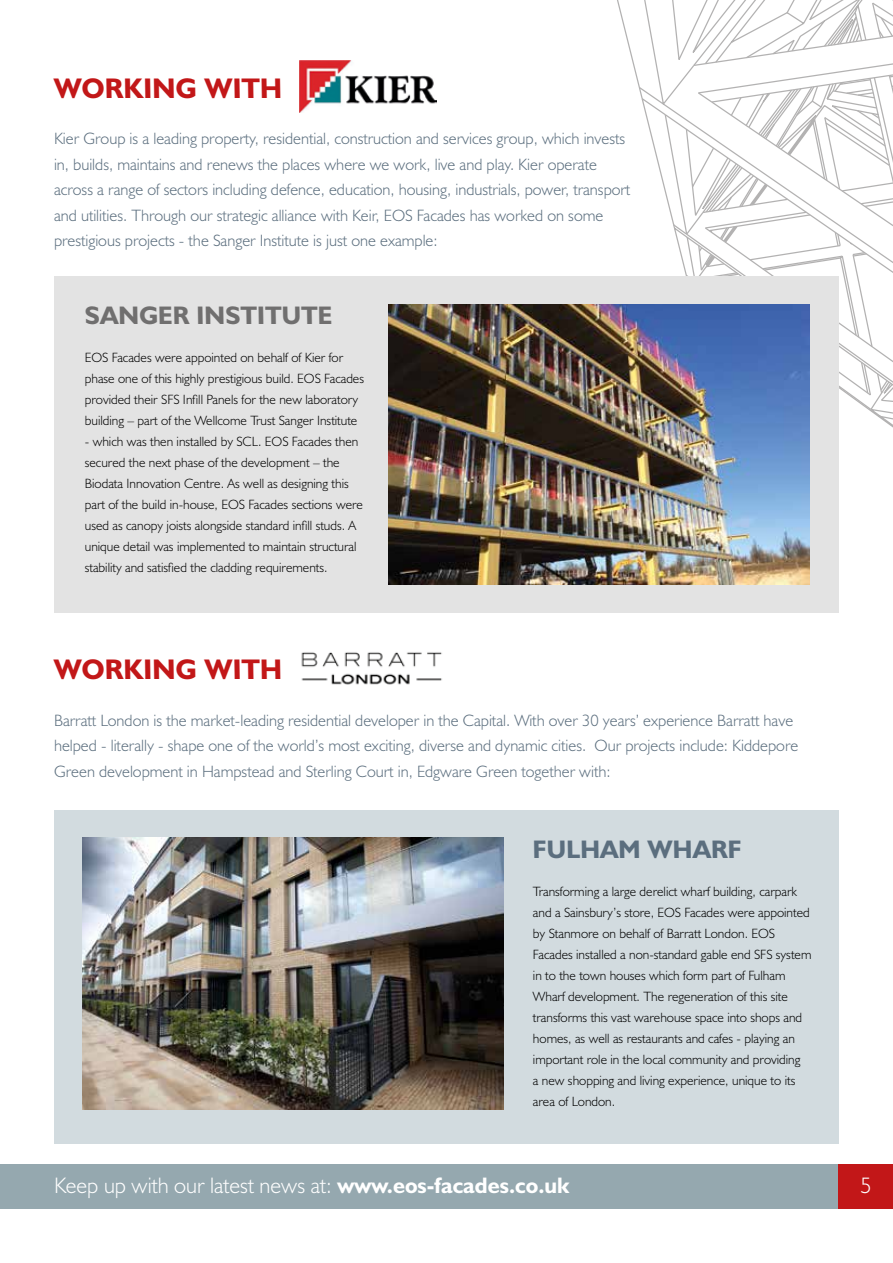
<style>
.page{position:relative;width:893px;height:1263px;background:#fff}
.page>*{position:absolute;margin:0;border:0;box-sizing:border-box;transform-origin:0 0}
.t1{font:700 28.5px "Humanist 521 BT";color:#c21718}
.t2{font:700 25.5px "Humanist 521 BT";color:#706f6f}
.t3{font:700 25.5px "Humanist 521 BT";color:#5b6e7e}
.t4{font:300 22.5px "Humanist 521 BT";color:#fff}
.t5{font:300 16.5px/25.5px "Humanist 521 BT";color:#5b6e7e}
.t6{font:300 13.5px/21px "Humanist 521 BT";color:#000}
.s1{font-weight:700}
</style>
<div class="page">
<div style="left:0;top:1164px;width:893px;height:45px;background:#95a8af"></div>
<div style="left:839px;top:1164px;width:54px;height:45px;background:#c21718"></div>
<svg style="left:617px;top:0;width:276px;height:428px"></svg>
<svg style="left:663px;top:0;width:230px;height:424px"></svg>
<svg style="left:700px;top:0;width:193px;height:423px"></svg>
<div style="left:54px;top:810px;width:785px;height:334px;background:#d2dbdf"></div>
<img style="left:82px;top:838px;width:422px;height:272px">
<img style="left:299px;top:61px;width:138px;height:51px">
<div style="left:54px;top:276px;width:785px;height:337px;background:#e3e3e3"></div>
<img style="left:388px;top:304px;width:421px;height:281px">
<img style="left:301px;top:652px;width:141px;height:33px">
<h1 class="t1" style="left:54px;top:71px;width:230px">WORKING WITH</h1>
<p class="t5" style="left:54px;top:126px;width:578px">Kier Group is a leading property, residential, construction and services group, which invests in, builds, maintains and renews the places where we work, live and play. Kier operate across a range of sectors including defence, education, housing, industrials, power, transport and utilities. Through our strategic alliance with Keir, EOS Facades has worked on some prestigious projects - the Sanger Institute is just one example:</p>
<h2 class="t2" style="left:85px;top:299px;width:250px">SANGER INSTITUTE</h2>
<p class="t6" style="left:85px;top:346px;width:281px">EOS Facades were appointed on behalf of Kier for phase one of this highly prestigious build. EOS Facades provided their SFS Infill Panels for the new laboratory building – part of the Wellcome Trust Sanger Institute</p>
<p class="t6" style="left:85px;top:430px;width:280px">- which was then installed by SCL. EOS Facades then secured the next phase of the development – the Biodata Innovation Centre. As well as designing this part of the build in-house, EOS Facades sections were used as canopy joists alongside standard infill studs. A unique detail was implemented to maintain structural stability and satisfied the cladding requirements.</p>
<h1 class="t1" style="left:54px;top:652px;width:230px">WORKING WITH</h1>
<p class="t5" style="left:54px;top:707px;width:746px">Barratt London is the market-leading residential developer in the Capital. With over 30 years’ experience Barratt have helped - literally - shape one of the world’s most exciting, diverse and dynamic cities. Our projects include: Kiddepore<br>Green development in Hampstead and Sterling Court in, Edgware Green together with:</p>
<h2 class="t3" style="left:533px;top:833px;width:211px">FULHAM WHARF</h2>
<p class="t6" style="left:533px;top:880px;width:280px">Transforming a large derelict wharf building, carpark and a Sainsbury’s store, EOS Facades were appointed by Stanmore on behalf of Barratt London. EOS Facades installed a non-standard gable end SFS system in to the town houses which form part of Fulham Wharf development. The regeneration of this site transforms this vast warehouse space into shops and homes, as well as restaurants and cafes - playing an important role in the local community and providing<br>a new shopping and living experience, unique to its area of London.</p>
<h3 class="t4" style="left:54px;top:1171px;width:517px">Keep up with our latest news at: <span class="s1">www.eos-facades.co.uk</span></h3>
<h3 class="t4" style="left:860px;top:1171px;width:13px">5</h3>
</div>
